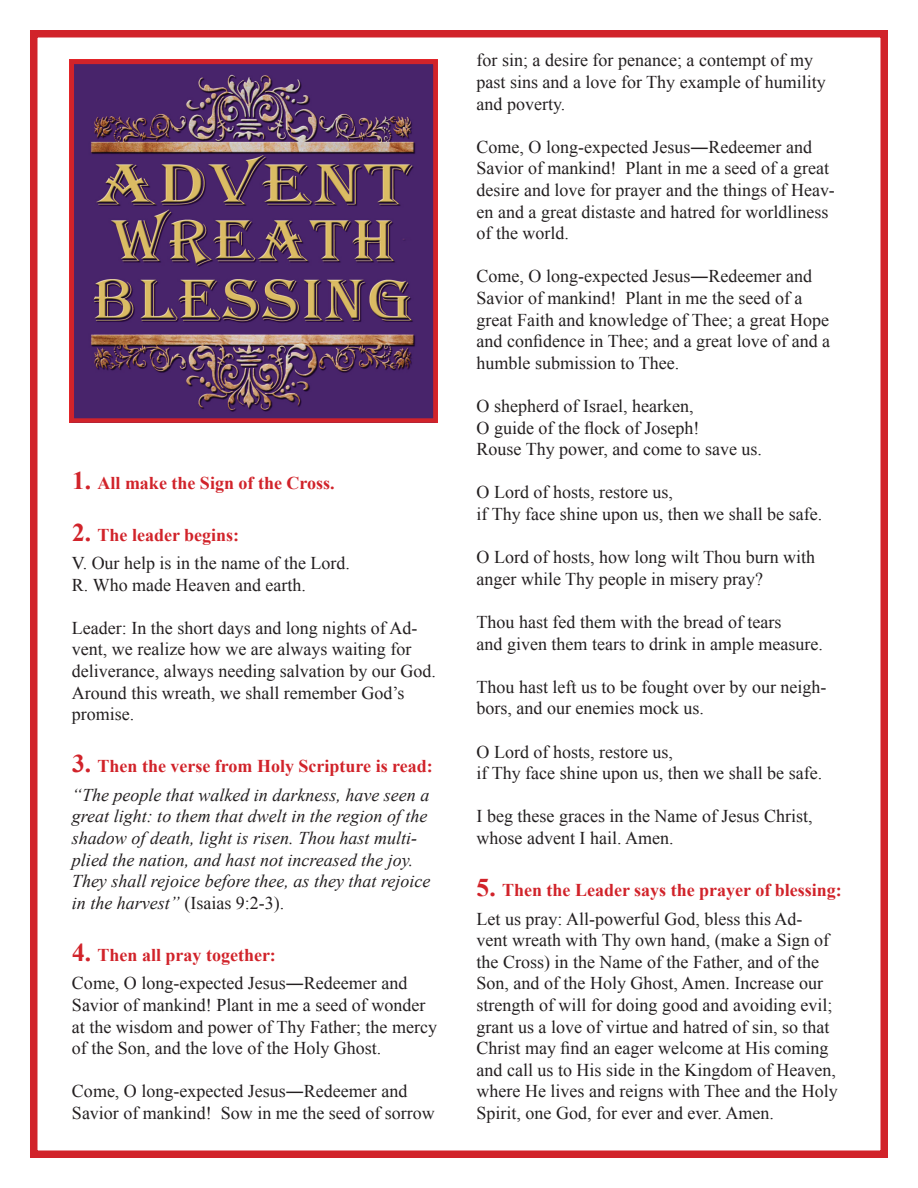
<style>
.page{position:relative;width:918px;height:1188px;background:#fff}
.page>*{position:absolute;margin:0;border:0;box-sizing:border-box;transform-origin:0 0}
.t1{font:18px/21.6px "Times New Roman";color:#231f20}
.t2{font:italic 18px/21.6px "Times New Roman";color:#231f20}
.t3{font:700 18px "Times New Roman";color:#d1232a}
.s1{font-size:25.5px}
.s2{font-weight:700;font-size:25.5px;color:#d1232a}
.s3{font-weight:700;color:#d1232a}
.s4{font-weight:700;font-style:normal;font-size:25.5px;color:#d1232a}
.s5{font-weight:700;font-style:normal;color:#d1232a}
.s6{font-style:normal}
</style>
<div class="page">
<img style="left:75px;top:65px;width:358px;height:353px">
<div style="left:70px;top:60px;width:368px;height:363px;border:4px solid #d1232a"></div>
<div style="left:30px;top:30px;width:858px;height:1128px;border:8px solid #d1232a"></div>
<p class="t3" style="left:72px;top:470px;width:264px"><span class="s1">1.</span> All make the Sign of the Cross.</p>
<p class="t1" style="left:72px;top:520px;width:280px;line-height:28.3px"><span class="s2">2.</span> <span class="s3">The leader begins:<br></span>V. Our help is in the name of the Lord.</p>
<p class="t1" style="left:72px;top:574px;width:236px">R. Who made Heaven and earth.</p>
<p class="t1" style="left:72px;top:617px;width:365px">Leader: In the short days and long nights of Ad&shy;vent, we realize how we are always waiting for deliverance, always needing salvation by our God.<br>Around this wreath, we shall remember God’s promise.</p>
<p class="t2" style="left:72px;top:752px;width:362px;line-height:28.3px"><span class="s4">3.</span> <span class="s5">Then the verse from Holy Scripture is read: </span>“The people that walked in darkness, have seen a</p>
<p class="t2" style="left:72px;top:805px;width:360px">great light: to them that dwelt in the region of the shadow of death, light is risen. Thou hast multi&shy;plied the nation, and hast not increased the joy.<br>They shall rejoice before thee, as they that rejoice in the harvest” <span class="s6">(Isaias 9:2-3).</span></p>
<p class="t1" style="left:72px;top:941px;width:337px;line-height:28.3px"><span class="s2">4.</span> <span class="s3">Then all pray together:<br></span>Come, O long-expected Jesus―Redeemer and</p>
<p class="t1" style="left:72px;top:994px;width:367px">Savior of mankind! Plant in me a seed of wonder at the wisdom and power of Thy Father; the mercy of the Son, and the love of the Holy Ghost.</p>
<p class="t1" style="left:72px;top:1080px;width:364px">Come, O long-expected Jesus―Redeemer and<br>Savior of mankind! Sow in me the seed of sorrow</p>
<p class="t1" style="left:477px;top:49px;width:351px">for sin; a desire for penance; a contempt of my past sins and a love for Thy example of humility and poverty.</p>
<p class="t1" style="left:477px;top:136px;width:360px">Come, O long-expected Jesus―Redeemer and Savior of mankind! Plant in me a seed of a great desire and love for prayer and the things of Heav&shy;en and a great distaste and hatred for worldliness of the world.</p>
<p class="t1" style="left:477px;top:265px;width:355px">Come, O long-expected Jesus―Redeemer and Savior of mankind! Plant in me the seed of a great Faith and knowledge of Thee; a great Hope and confidence in Thee; and a great love of and a humble submission to Thee.</p>
<p class="t1" style="left:477px;top:395px;width:287px">O shepherd of Israel, hearken,<br>O guide of the flock of Joseph!<br>Rouse Thy power, and come to save us.</p>
<p class="t1" style="left:477px;top:481px;width:347px">O Lord of hosts, restore us,<br>if Thy face shine upon us, then we shall be safe.</p>
<p class="t1" style="left:477px;top:546px;width:340px">O Lord of hosts, how long wilt Thou burn with anger while Thy people in misery pray?</p>
<p class="t1" style="left:477px;top:611px;width:348px">Thou hast fed them with the bread of tears<br>and given them tears to drink in ample measure.</p>
<p class="t1" style="left:477px;top:676px;width:351px">Thou hast left us to be fought over by our neigh&shy;bors, and our enemies mock us.</p>
<p class="t1" style="left:477px;top:741px;width:347px">O Lord of hosts, restore us,<br>if Thy face shine upon us, then we shall be safe.</p>
<p class="t1" style="left:477px;top:805px;width:337px">I beg these graces in the Name of Jesus Christ, whose advent I hail. Amen.</p>
<p class="t1" style="left:477px;top:876px;width:367px;line-height:28.3px"><span class="s2">5.</span> <span class="s3">Then the Leader says the prayer of blessing:<br></span>Let us pray: All-powerful God, bless this Ad-</p>
<p class="t1" style="left:477px;top:929px;width:363px">vent wreath with Thy own hand, (make a Sign of the Cross) in the Name of the Father, and of the Son, and of the Holy Ghost, Amen. Increase our strength of will for doing good and avoiding evil; grant us a love of virtue and hatred of sin, so that Christ may find an eager welcome at His coming and call us to His side in the Kingdom of Heaven, where He lives and reigns with Thee and the Holy Spirit, one God, for ever and ever. Amen.</p>
</div>
